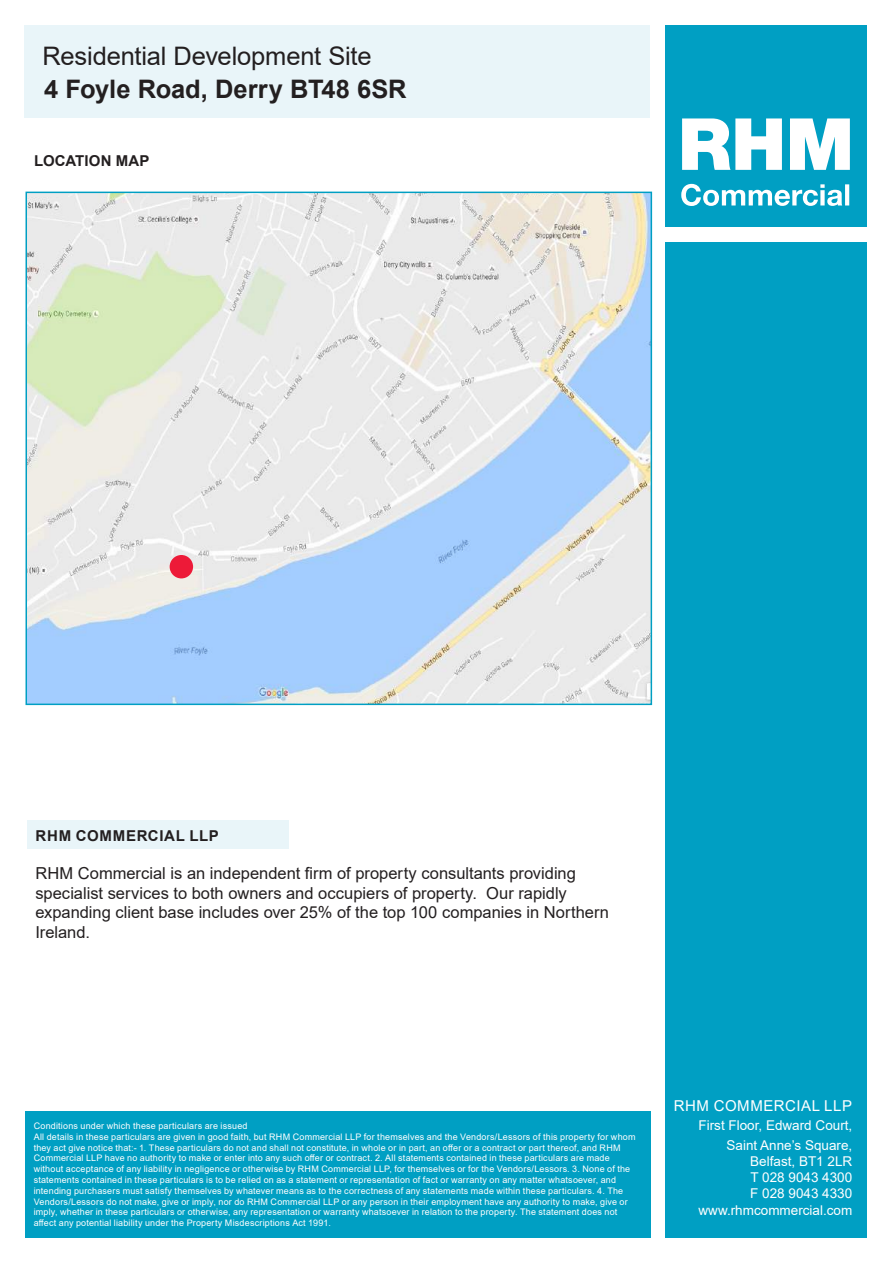
<style>
.page{position:relative;width:893px;height:1263px;background:#fff}
.page>*{position:absolute;margin:0;border:0;box-sizing:border-box;transform-origin:0 0}
.t1{font:25.5px "Arial";letter-spacing:-.005em;color:#231f20}
.t2{font:700 25.5px "Arial";color:#231f20}
.t3{font:16.5px/19.8px "Arial";color:#231f20}
.t4{font:15px "Arial";letter-spacing:.035em;color:#fff}
.t5{font:700 15px "Arial";letter-spacing:.03em;color:#231f20}
.t6{font:700 15px "Arial";letter-spacing:.005em;color:#231f20}
.t7{font:13.5px/16.2px "Arial";color:#fff;text-align:right}
.t8{font:9px/10.8px "Arial";letter-spacing:.02em;color:#fff}
</style>
<div class="page">
<div style="left:665px;top:242px;width:201px;height:995px;background:#009fc3"></div>
<div style="left:665px;top:26px;width:201px;height:201px;background:#009fc3"></div>
<svg style="left:682px;top:118px;width:100px;height:52px"></svg>
<svg style="left:790px;top:118px;width:60px;height:52px;background:#d0edf3"></svg>
<svg style="left:681px;top:184px;width:168px;height:22px"></svg>
<div style="left:25px;top:1111px;width:626px;height:126px;background:#009fc3"></div>
<div style="left:24px;top:26px;width:625px;height:92px;background:#e9f5f9"></div>
<img style="left:29px;top:195px;width:620px;height:507px">
<div style="left:26px;top:192px;width:626px;height:513px;border:2px solid #009fc3"></div>
<div style="left:170px;top:555px;width:23px;height:23px;background:#ed1a38;border-radius:50%"></div>
<div style="left:27px;top:820px;width:261px;height:28px;background:#e9f5f9"></div>
<h1 class="t1" style="left:43px;top:39px;width:330px">Residential Development Site</h1>
<h1 class="t2" style="left:44px;top:71px;width:364px">4 Foyle Road, Derry BT48 6SR</h1>
<h3 class="t6" style="left:34px;top:150px;width:117px">LOCATION MAP</h3>
<h3 class="t5" style="left:36px;top:825px;width:185px">RHM COMMERCIAL LLP</h3>
<h2 class="t3" style="left:35px;top:863px;width:575px">RHM Commercial is an independent firm of property consultants providing specialist services to both owners and occupiers of property. Our rapidly expanding client base includes over 25% of the top 100 companies in Northern Ireland.</h2>
<p class="t8" style="left:34px;top:1120px;width:603px">Conditions under which these particulars are issued<br>All details in these particulars are given in good faith, but RHM Commercial LLP for themselves and the Vendors/Lessors of this property for whom they act give notice that:- 1. These particulars do not and shall not constitute, in whole or in part, an offer or a contract or part thereof, and RHM Commercial LLP have no authority to make or enter into any such offer or contract. 2. All statements contained in these particulars are made without acceptance of any liability in negligence or otherwise by RHM Commercial LLP, for themselves or for the Vendors/Lessors. 3. None of the statements contained in these particulars is to be relied on as a statement or representation of fact or warranty on any matter whatsoever, and intending purchasers must satisfy themselves by whatever means as to the correctness of any statements made within these particulars. 4. The Vendors/Lessors do not make, give or imply, nor do RHM Commercial LLP or any person in their employment have any authority to make, give or imply, whether in these particulars or otherwise, any representation or warranty whatsoever in relation to the property. The statement does not affect any potential liability under the Property Misdescriptions Act 1991.</p>
<h3 class="t4" style="left:674px;top:1095px;width:180px">RHM COMMERCIAL LLP</h3>
<h3 class="t7" style="left:698px;top:1116px;width:155px;line-height:19.5px">First Floor, Edward Court,<br>Saint Anne’s Square,</h3>
<h3 class="t7" style="left:699px;top:1153px;width:155px">Belfast, BT1 2LR<br>T 028 9043 4300<br>F 028 9043 4330 www.rhmcommercial.com</h3>
</div>
